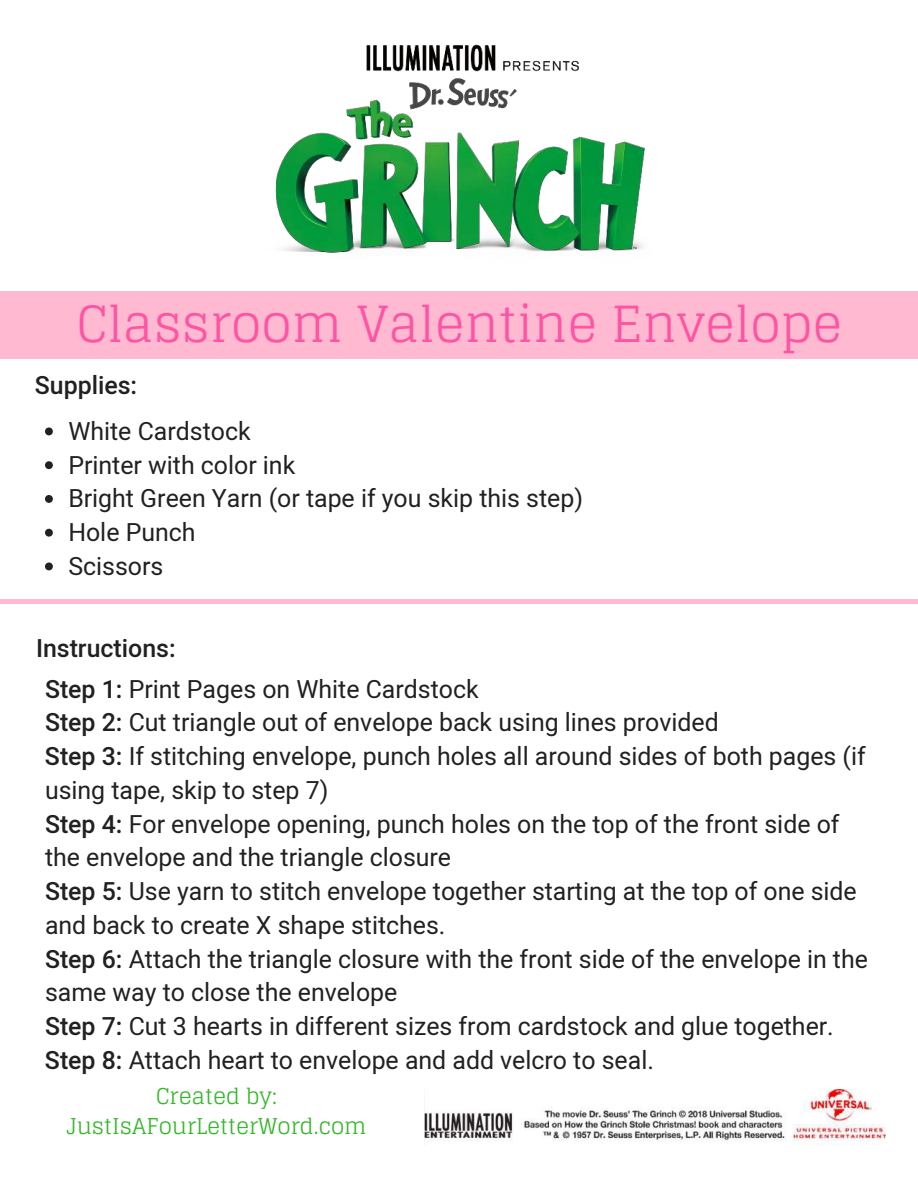
<style>
.page{position:relative;width:918px;height:1188px;background:#fff}
.page>*{position:absolute;margin:0;border:0;box-sizing:border-box;transform-origin:0 0}
.t1{font:49.8px "Glegoo";color:#ff54a3}
.t2{font:24.9px/33.8px "Mardoto";color:#212121}
.t3{font:500 24.9px "Mardoto";color:#212121}
.t4{font:21.75px/30.3px "Glegoo";color:#35b729;text-align:center}
.s1{font-weight:500}
</style>
<div class="page">
<img style="left:424px;top:1089px;width:461px;height:56px">
<img style="left:275px;top:44px;width:370px;height:209px">
<div style="left:0;top:291px;width:918px;height:68px;background:#ffb9d0"></div>
<svg style="left:45px;top:428px;width:8px;height:7px"></svg>
<svg style="left:45px;top:461px;width:8px;height:8px"></svg>
<svg style="left:45px;top:495px;width:8px;height:8px"></svg>
<svg style="left:45px;top:529px;width:8px;height:8px"></svg>
<svg style="left:45px;top:562px;width:8px;height:8px"></svg>
<hr style="left:0;top:600px;width:918px;height:4px;background:#ffb9d0">
<h1 class="t1" style="left:77px;top:296px;width:767px">Classroom Valentine Envelope</h1>
<p class="t3" style="left:35px;top:368px;width:104px">Supplies:</p>
<p class="t2" style="left:68px;top:413px;width:516px">White Cardstock<br>Printer with color ink<br>Bright Green Yarn (or tape if you skip this step)<br>Hole Punch<br>Scissors</p>
<p class="t3" style="left:36px;top:631px;width:141px">Instructions:</p>
<p class="t2" style="left:45px;top:671px;width:825px"><span class="s1">Step 1:</span> Print Pages on White Cardstock<br><span class="s1">Step 2:</span> Cut triangle out of envelope back using lines provided<br><span class="s1">Step 3:</span> If stitching envelope, punch holes all around sides of both pages (if using tape, skip to step 7)<br><span class="s1">Step 4:</span> For envelope opening, punch holes on the top of the front side of the envelope and the triangle closure<br><span class="s1">Step 5:</span> Use yarn to stitch envelope together starting at the top of one side and back to create X shape stitches.<br><span class="s1">Step 6:</span> Attach the triangle closure with the front side of the envelope in the same way to close the envelope<br><span class="s1">Step 7:</span> Cut 3 hearts in different sizes from cardstock and glue together.<br><span class="s1">Step 8:</span> Attach heart to envelope and add velcro to seal.</p>
<p class="t4" style="left:67px;top:1081px;width:302px">Created by:<br>JustIsAFourLetterWord.com</p>
</div>
